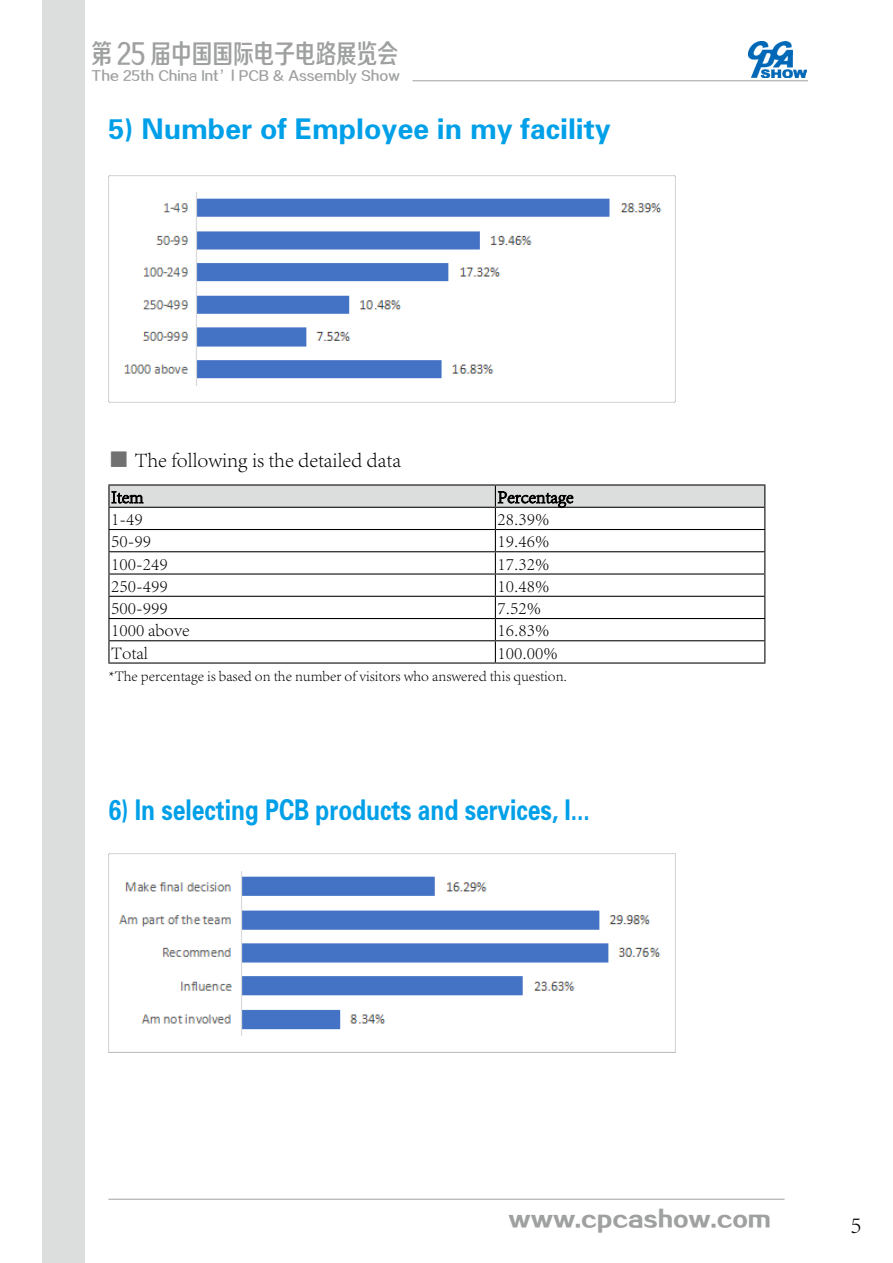
<style>
.page{position:relative;width:893px;height:1263px;background:#fff}
.page>*{position:absolute;margin:0;border:0;box-sizing:border-box;transform-origin:0 0}
.t1{font:28.5px "J Zhong Yi";color:#00a0e9;scale:.8 1}
.t2{font:28.5px "J Zhong Yi";color:#00a0e9}
.t3{font:26.85px "FZZZHONGJW GB1 0";color:#9fa0a0;scale:.77 1}
.t4{font:300 24px "Adobe Song Std";color:#000}
.t5{font:300 21px "Adobe Song Std";color:#000}
.t6{font:21px "FZZDHJW GB1 0";color:#9fa0a0}
.t7{font:300 18px "Adobe Song Std";color:#000}
.t8{font:300 15px "Adobe Song Std";color:#000}
.t9{font:12.6px "FZZZHONGJW GB1 0";color:#9fa0a0}
.s1{color:#727171}
</style>
<div class="page">
<div style="left:43px;top:0;width:42px;height:1263px;background:#dcdddd"></div>
<hr style="left:108px;top:1199px;width:676px;height:1px;background:#9fa0a0">
<img style="left:108px;top:175px;width:567px;height:228px">
<hr style="left:108px;top:484px;width:387px;height:1px;background:#000">
<hr style="left:495px;top:484px;width:270px;height:1px;background:#000">
<hr style="left:108px;top:662px;width:387px;height:1px;background:#000">
<hr style="left:495px;top:662px;width:270px;height:1px;background:#000">
<svg style="left:108px;top:485px;width:657px;height:177px"></svg>
<img style="left:108px;top:854px;width:567px;height:199px">
<hr style="left:412px;top:80px;width:396px;height:1px;background:#9fa0a0">
<img style="left:749px;top:41px;width:58px;height:37px">
<h2 class="t3" style="left:91px;top:38px;width:400px">第 25 届中国国际电子电路展览会</h2>
<p class="t9" style="left:91px;top:68px;width:310px">The 25th China Int’l PCB &amp; Assembly Show</p>
<h1 class="t2" style="left:108px;top:113px;width:504px">5) Number of Employee in my facility</h1>
<p class="t5" style="left:108px;top:448px;width:294px"><span class="s1">■</span> The following is the detailed data</p>
<p class="t7" style="left:111px;top:509px;width:33px">1-49</p>
<p class="t7" style="left:497px;top:509px;width:53px">28.39%</p>
<p class="t7" style="left:111px;top:531px;width:42px">50-99</p>
<p class="t7" style="left:497px;top:531px;width:53px">19.46%</p>
<p class="t7" style="left:111px;top:553px;width:58px">100-249</p>
<p class="t7" style="left:497px;top:553px;width:53px">17.32%</p>
<p class="t7" style="left:111px;top:576px;width:58px">250-499</p>
<p class="t7" style="left:497px;top:576px;width:53px">10.48%</p>
<p class="t7" style="left:111px;top:598px;width:58px">500-999</p>
<p class="t7" style="left:497px;top:598px;width:45px">7.52%</p>
<p class="t7" style="left:111px;top:620px;width:80px">1000 above</p>
<p class="t7" style="left:497px;top:620px;width:53px">16.83%</p>
<p class="t7" style="left:111px;top:642px;width:38px">Total</p>
<p class="t7" style="left:497px;top:642px;width:62px">100.00%</p>
<p class="t8" style="left:108px;top:667px;width:460px">*The percentage is based on the number of visitors who answered this question.</p>
<h1 class="t1" style="left:108px;top:795px;width:603px">6) In selecting PCB products and services, I...</h1>
<p class="t6" style="left:509px;top:1207px;width:264px">www.cpcashow.com</p>
<h3 class="t4" style="left:850px;top:1211px;width:13px">5</h3>
</div>
